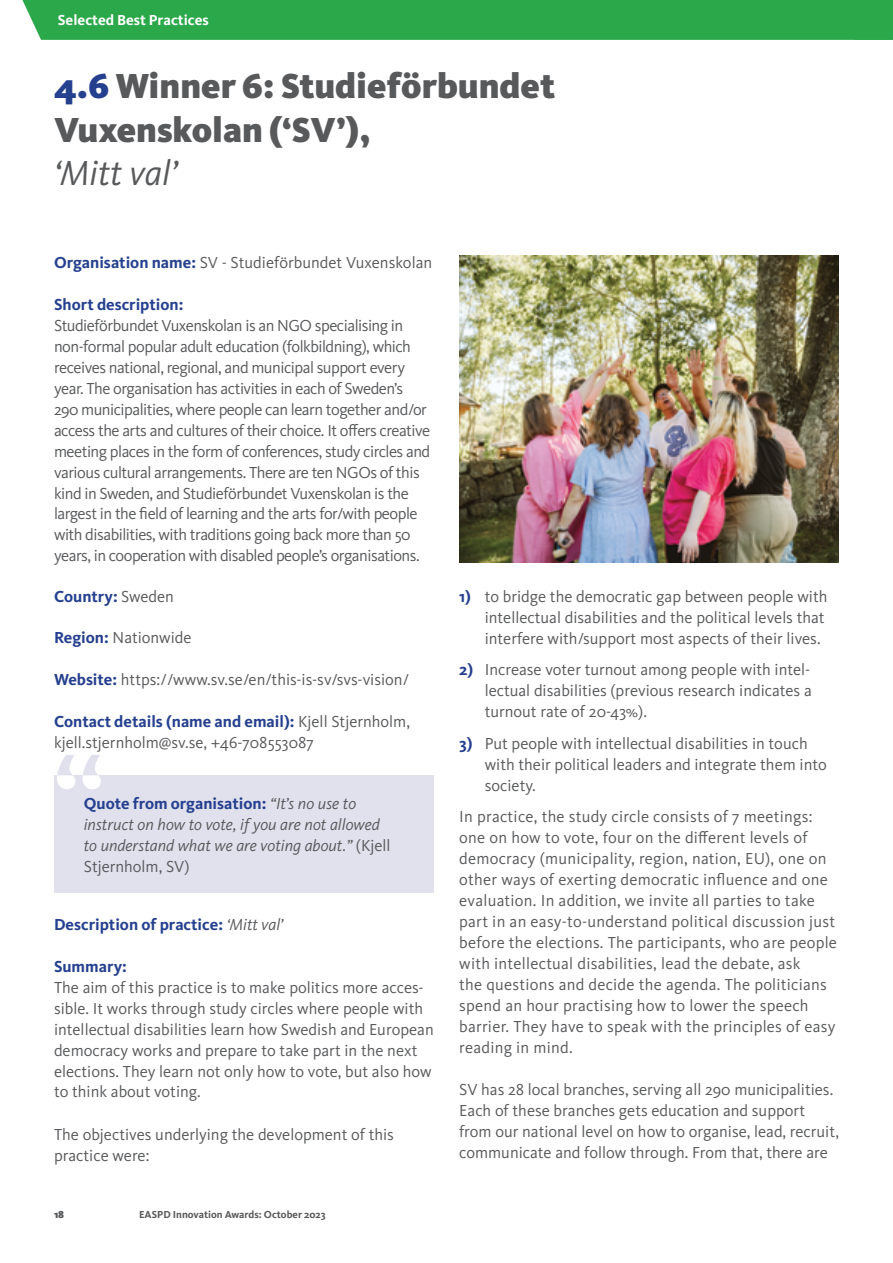
<style>
.page{position:relative;width:893px;height:1263px;background:#fff}
.page>*{position:absolute;margin:0;border:0;box-sizing:border-box;transform-origin:0 0}
.t1{font:900 36px/43.5px "Kievit Pro";color:#58595b}
.t2{font:italic 36px "Kievit Pro";color:#58595b}
.t3{font:16.5px/21px "Kievit Pro";color:#58595b}
.t4{font:16.5px/21px "Kievit Pro";letter-spacing:-.03em;color:#58595b}
.t5{font:italic 16.5px/21px "Kievit Pro";color:#58595b}
.t6{font:700 16.5px "Kievit Pro";color:#25408f}
.t7{font:700 15px "Kievit Pro";color:#fff}
.t8{font:700 10.5px "Kievit Pro";color:#58595b}
.t9{font:900 10.5px "Kievit Pro";color:#58595b}
.s1{color:#25408f}
.s2{font-weight:700;color:#25408f}
.s3{font-weight:400;color:#58595b}
.s4{font-weight:700;font-style:normal;color:#25408f}
.s5{font-style:normal}
.s6{font-weight:400;font-style:italic;color:#58595b}
</style>
<div class="page">
<div style="left:22px;top:0;width:871px;height:40px;background:#2ba94a"></div>
<div style="left:54px;top:775px;width:380px;height:118px;background:#e1e0ed"></div>
<svg style="left:57px;top:755px;width:18px;height:34px"></svg>
<svg style="left:83px;top:755px;width:18px;height:34px"></svg>
<img style="left:459px;top:255px;width:380px;height:308px">
<p class="t7" style="left:58px;top:11px;width:153px">Selected Best Practices</p>
<h1 class="t1" style="left:54px;top:64px;width:503px"><span class="s1">4.6</span> Winner 6: Studieförbundet<br>Vuxenskolan (‘SV’),</h1>
<h1 class="t2" style="left:54px;top:152px;width:125px">‘Mitt val’</h1>
<p class="t3" style="left:54px;top:251px;width:380px"><span class="s2">Organisation name:</span> SV - Studieförbundet Vuxenskolan</p>
<p class="t6" style="left:54px;top:294px;width:131px">Short description:</p>
<p class="t4" style="left:54px;top:315px;width:378px">Studieförbundet Vuxenskolan is an NGO specialising in non-formal popular adult education (folkbildning), which receives national, regional, and municipal support every year. The organisation has activities in each of Sweden’s 290 municipalities, where people can learn together and/or access the arts and cultures of their choice. It offers creative meeting places in the form of conferences, study circles and various cultural arrangements. There are ten NGOs of this kind in Sweden, and Studieförbundet Vuxenskolan is the largest in the field of learning and the arts for/with people with disabilities, with traditions going back more than 50 years, in cooperation with disabled people’s organisations.</p>
<p class="t6" style="left:54px;top:586px;width:122px">Country: <span class="s3">Sweden</span></p>
<p class="t3" style="left:54px;top:626px;width:139px"><span class="s2">Region:</span> Nationwide</p>
<p class="t3" style="left:54px;top:669px;width:357px"><span class="s2">Website:</span> https://www.sv.se/en/this-is-sv/svs-vision/</p>
<p class="t3" style="left:54px;top:711px;width:357px"><span class="s2">Contact details (name and email):</span> Kjell Stjernholm, kjell.stjernholm@sv.se, +46-708553087</p>
<p class="t5" style="left:84px;top:793px;width:308px"><span class="s4">Quote from organisation:</span> “It’s no use to instruct on how to vote, if you are not allowed to understand what we are voting about.” <span class="s5">(Kjell Stjernholm, SV)</span></p>
<p class="t6" style="left:54px;top:914px;width:231px">Description of practice: <span class="s6">‘Mitt val’</span></p>
<p class="t6" style="left:54px;top:956px;width:74px">Summary:</p>
<p class="t3" style="left:54px;top:976px;width:381px">The aim of this practice is to make politics more acces&shy;sible. It works through study circles where people with intellectual disabilities learn how Swedish and European democracy works and prepare to take part in the next elections. They learn not only how to vote, but also how to think about voting.</p>
<p class="t3" style="left:54px;top:1123px;width:341px">The objectives underlying the development of this practice were:</p>
<p class="t9" style="left:54px;top:1208px;width:12px">18</p>
<p class="t8" style="left:139px;top:1208px;width:188px">EASPD Innovation Awards: October 2023</p>
<p class="t3" style="left:485px;top:586px;width:344px;text-indent:-26px"><span class="s2">1)</span> to bridge the democratic gap between people with intellectual disabilities and the political levels that interfere with/support most aspects of their lives.</p>
<p class="t3" style="left:485px;top:659px;width:329px;text-align:justify;text-indent:-26px"><span class="s2">2)</span> Increase voter turnout among people with intel&shy;lectual disabilities (previous research indicates a turnout rate of 20-43%).</p>
<p class="t3" style="left:485px;top:733px;width:344px;text-indent:-26px"><span class="s2">3)</span> Put people with intellectual disabilities in touch with their political leaders and integrate them into society.</p>
<p class="t3" style="left:459px;top:806px;width:379px">In practice, the study circle consists of 7 meetings: one on how to vote, four on the different levels of democracy (municipality, region, nation, EU), one on other ways of exerting democratic influence and one evaluation. In addition, we invite all parties to take part in an easy-to-understand political discussion just before the elections. The participants, who are people with intellectual disabilities, lead the debate, ask<br>the questions and decide the agenda. The politicians spend an hour practising how to lower the speech barrier. They have to speak with the principles of easy reading in mind.</p>
<p class="t3" style="left:459px;top:1079px;width:381px">SV has 28 local branches, serving all 290 municipalities.<br>Each of these branches gets education and support from our national level on how to organise, lead, recruit, communicate and follow through. From that, there are</p>
</div>
